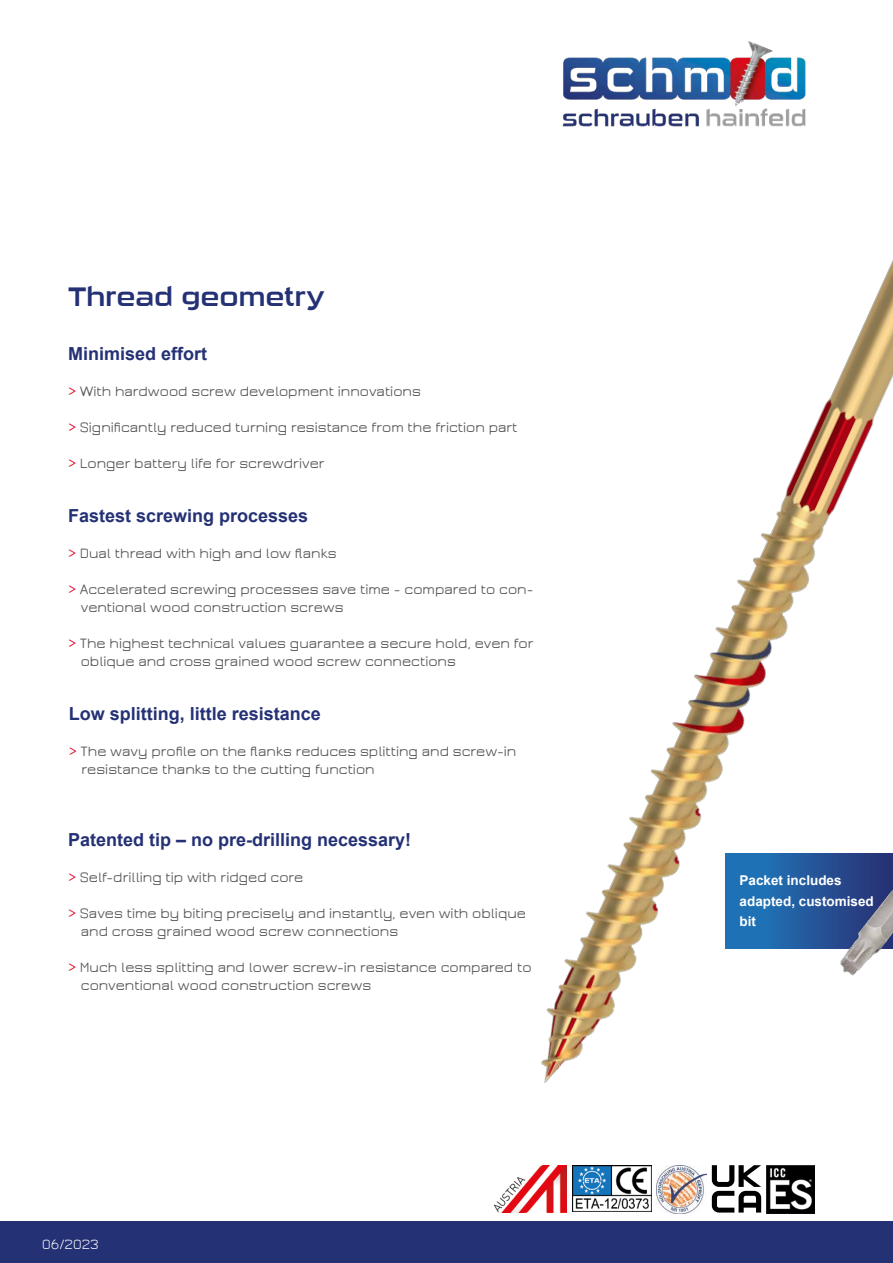
<style>
.page{position:relative;width:893px;height:1263px;background:#fff}
.page>*{position:absolute;margin:0;border:0;box-sizing:border-box;transform-origin:0 0}
.t1{font:27px "Sui Generis Rg SSH";color:#253175}
.t2{font:700 18px "Arial";color:#253175}
.t3{font:500 15px/18px "Jura";color:#575756}
.t4{font:14.85px "Jura";color:#fff}
.t5{font:700 13.5px/20.4px "Arial";color:#fff}
.s1{color:#dd052b}
</style>
<div class="page">
<div style="left:0;top:1221px;width:893px;height:42px;background:#253175"></div>
<img style="left:562px;top:41px;width:244px;height:86px">
<img style="left:656px;top:1165px;width:51px;height:48px">
<img style="left:573px;top:1166px;width:78px;height:45px">
<img style="left:495px;top:1165px;width:71px;height:47px">
<svg style="left:712px;top:1165px;width:49px;height:47px"></svg>
<img style="left:766px;top:1165px;width:48px;height:48px">
<img style="left:541px;top:260px;width:352px;height:823px">
<div style="left:725px;top:853px;width:168px;height:95px;background:linear-gradient(to right,#1e7dc1,#283274)"></div>
<img style="left:809px;top:890px;width:84px;height:90px">
<h1 class="t1" style="left:68px;top:281px;width:258px">Thread geometry</h1>
<p class="t2" style="left:68px;top:341px;width:141px">Minimised effort</p>
<p class="t3" style="left:68px;top:382px;width:354px"><span class="s1">&gt;</span> With hardwood screw development innovations</p>
<p class="t3" style="left:68px;top:418px;width:451px"><span class="s1">&gt;</span> Significantly reduced turning resistance from the friction part</p>
<p class="t3" style="left:68px;top:454px;width:258px"><span class="s1">&gt;</span> Longer battery life for screwdriver</p>
<p class="t2" style="left:68px;top:503px;width:242px">Fastest screwing processes</p>
<p class="t3" style="left:68px;top:544px;width:270px"><span class="s1">&gt;</span> Dual thread with high and low flanks</p>
<p class="t3" style="left:81px;top:580px;width:454px;text-indent:-13px"><span class="s1">&gt;</span> Accelerated screwing processes save time - compared to con&shy;ventional wood construction screws</p>
<p class="t3" style="left:81px;top:634px;width:454px;text-indent:-13px"><span class="s1">&gt;</span> The highest technical values guarantee a secure hold, even for oblique and cross grained wood screw connections</p>
<p class="t2" style="left:69px;top:701px;width:254px">Low splitting, little resistance</p>
<p class="t3" style="left:82px;top:742px;width:436px;text-indent:-13px"><span class="s1">&gt;</span> The wavy profile on the flanks reduces splitting and screw-in resistance thanks to the cutting function</p>
<p class="t2" style="left:68px;top:827px;width:345px">Patented tip – no pre-drilling necessary!</p>
<p class="t3" style="left:68px;top:868px;width:237px"><span class="s1">&gt;</span> Self-drilling tip with ridged core</p>
<p class="t3" style="left:81px;top:904px;width:447px;text-indent:-13px"><span class="s1">&gt;</span> Saves time by biting precisely and instantly, even with oblique and cross grained wood screw connections</p>
<p class="t3" style="left:81px;top:958px;width:452px;text-indent:-13px"><span class="s1">&gt;</span> Much less splitting and lower screw-in resistance compared to conventional wood construction screws</p>
<p class="t4" style="left:42px;top:1237px;width:58px">06/2023</p>
<p class="t5" style="left:740px;top:870px;width:136px">Packet includes adapted, customised bit</p>
</div>
